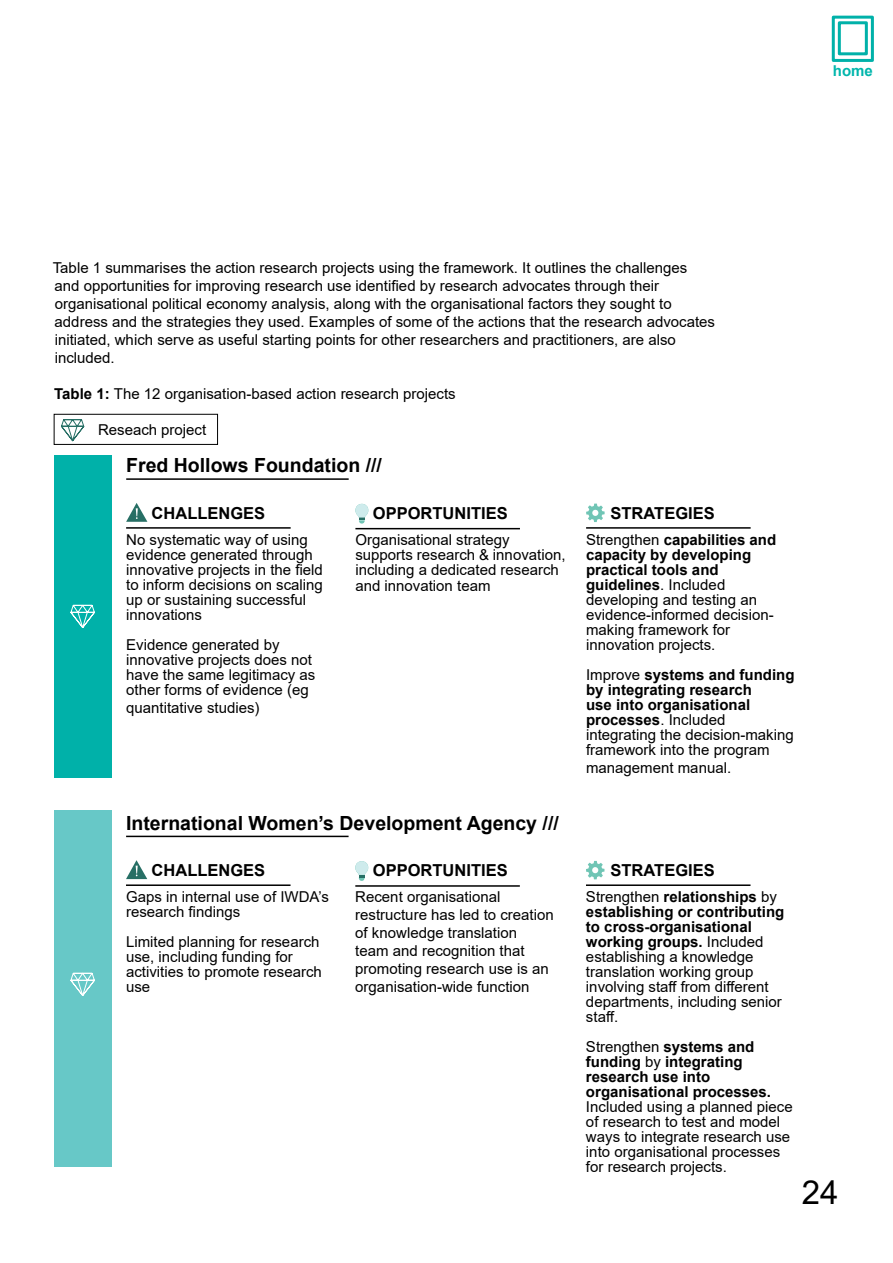
<style>
.page{position:relative;width:893px;height:1263px;background:#fff}
.page>*{position:absolute;margin:0;border:0;box-sizing:border-box;transform-origin:0 0}
.t1{font:33px "Arial";color:#000}
.Body_Header_1__13pt{font:700 19.5px "Arial";color:#000}
.Body_Header_2__11pt{font:700 16.5px "Arial";color:#000}
.Body_Text__-__Arial{font:15px/15px "Arial";color:#000}
.t2{font:700 15px "Arial";color:#00b6ac}
.s1{font-weight:700}
</style>
<div class="page">
<div style="left:838px;top:21px;width:30px;height:34px;border:3px solid #00b1a9"></div>
<div style="left:832px;top:16px;width:42px;height:46px;border:3px solid #00b1a9"></div>
<hr style="left:126px;top:478px;width:223px;height:2px;background:#000">
<hr style="left:126px;top:527px;width:165px;height:2px;background:#000">
<hr style="left:355px;top:528px;width:165px;height:1px;background:#000">
<hr style="left:586px;top:527px;width:165px;height:2px;background:#000">
<hr style="left:126px;top:836px;width:223px;height:1px;background:#000">
<hr style="left:126px;top:884px;width:165px;height:2px;background:#000">
<hr style="left:355px;top:885px;width:165px;height:2px;background:#000">
<hr style="left:586px;top:884px;width:164px;height:2px;background:#000">
<div style="left:54px;top:455px;width:57px;height:323px;background:#00b1a9"></div>
<div style="left:54px;top:810px;width:57px;height:357px;background:#67c8c7"></div>
<svg style="left:586px;top:504px;width:19px;height:18px"></svg>
<svg style="left:126px;top:503px;width:21px;height:19px"></svg>
<svg style="left:355px;top:504px;width:13px;height:20px"></svg>
<svg style="left:586px;top:861px;width:18px;height:18px"></svg>
<svg style="left:126px;top:860px;width:21px;height:19px"></svg>
<svg style="left:355px;top:861px;width:13px;height:20px"></svg>
<svg style="left:70px;top:604px;width:25px;height:24px"></svg>
<svg style="left:70px;top:972px;width:25px;height:24px"></svg>
<svg style="left:61px;top:419px;width:24px;height:23px"></svg>
<div style="left:54px;top:414px;width:164px;height:31px;border:1px solid #000101"></div>
<p class="t2" style="left:833px;top:60px;width:42px">home</p>
<p class="Body_Text__-__Arial" style="left:53px;top:259px;width:664px;line-height:18px">Table 1 summarises the action research projects using the framework. It outlines the challenges and opportunities for improving research use identified by research advocates through their organisational political economy analysis, along with the organisational factors they sought to address and the strategies they used. Examples of some of the actions that the research advocates initiated, which serve as useful starting points for other researchers and practitioners, are also included.</p>
<p class="Body_Text__-__Arial" style="left:54px;top:386px;width:403px"><span class="s1">Table 1:</span> The 12 organisation-based action research projects</p>
<p class="Body_Text__-__Arial" style="left:98px;top:422px;width:110px">Reseach project</p>
<p class="Body_Header_1__13pt" style="left:126px;top:452px;width:257px">Fred Hollows Foundation ///</p>
<p class="Body_Header_2__11pt" style="left:152px;top:501px;width:115px">CHALLENGES</p>
<p class="Body_Text__-__Arial" style="left:126px;top:532px;width:198px">No systematic way of using evidence generated through innovative projects in the field to inform decisions on scaling up or sustaining successful innovations</p>
<p class="Body_Text__-__Arial" style="left:126px;top:637px;width:191px">Evidence generated by innovative projects does not have the same legitimacy as other forms of evidence (eg</p>
<p class="Body_Text__-__Arial" style="left:126px;top:700px;width:135px">quantitative studies)</p>
<p class="Body_Header_2__11pt" style="left:373px;top:501px;width:136px">OPPORTUNITIES</p>
<p class="Body_Text__-__Arial" style="left:355px;top:532px;width:212px;line-height:15.5px">Organisational strategy supports research &amp; innovation, including a dedicated research and innovation team</p>
<p class="Body_Header_2__11pt" style="left:610px;top:501px;width:106px">STRATEGIES</p>
<p class="Body_Text__-__Arial" style="left:586px;top:532px;width:192px">Strengthen <span class="s1">capabilities and capacity by developing practical tools and guidelines</span>. Included developing and testing an evidence-informed decision&shy;making framework for innovation projects.</p>
<p class="Body_Text__-__Arial" style="left:586px;top:667px;width:210px">Improve <span class="s1">systems and funding by integrating research<br>use into organisational processes</span>. Included integrating the decision-making framework into the program</p>
<p class="Body_Text__-__Arial" style="left:586px;top:760px;width:147px">management manual.</p>
<p class="Body_Header_1__13pt" style="left:126px;top:809px;width:434px">International Women’s Development Agency ///</p>
<p class="Body_Header_2__11pt" style="left:152px;top:858px;width:115px">CHALLENGES</p>
<p class="Body_Text__-__Arial" style="left:126px;top:889px;width:204px">Gaps in internal use of IWDA’s research findings</p>
<p class="Body_Text__-__Arial" style="left:126px;top:934px;width:197px">Limited planning for research use, including funding for activities to promote research use</p>
<p class="Body_Header_2__11pt" style="left:373px;top:858px;width:136px">OPPORTUNITIES</p>
<p class="Body_Text__-__Arial" style="left:355px;top:888px;width:200px;line-height:18px">Recent organisational restructure has led to creation of knowledge translation team and recognition that promoting research use is an organisation-wide function</p>
<p class="Body_Header_2__11pt" style="left:610px;top:858px;width:106px">STRATEGIES</p>
<p class="Body_Text__-__Arial" style="left:586px;top:889px;width:200px">Strengthen <span class="s1">relationships</span> by <span class="s1">establishing or contributing to cross-organisational working groups.</span> Included establishing a knowledge translation working group involving staff from different departments, including senior staff.</p>
<p class="Body_Text__-__Arial" style="left:586px;top:1039px;width:208px">Strengthen <span class="s1">systems and funding</span> by <span class="s1">integrating research use into organisational processes.<br></span>Included using a planned piece of research to test and model ways to integrate research use into organisational processes for research projects.</p>
<h1 class="t1" style="left:802px;top:1169px;width:38px">24</h1>
</div>
